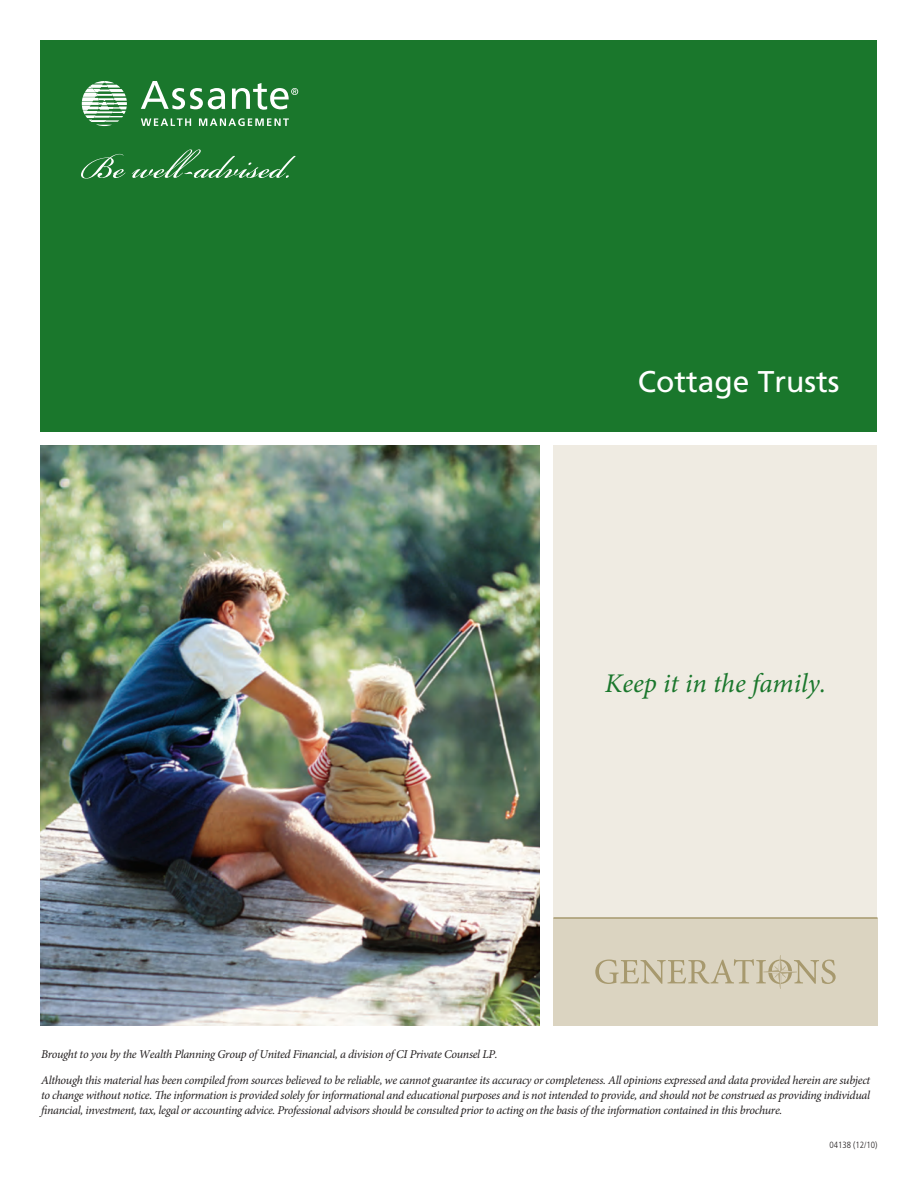
<style>
.page{position:relative;width:918px;height:1188px;background:#fff}
.page>*{position:absolute;margin:0;border:0;box-sizing:border-box;transform-origin:0 0}
.t1{font:30px "Frutiger";color:#fff}
.t2{font:italic 27px "Minion Pro";color:#1a772c}
.t3{font:italic 12px/25.8px "Minion Pro";letter-spacing:-.025em;color:#231f20}
.t4{font:300 condensed 9px "Frutiger";color:#231f20}
</style>
<div class="page">
<img style="left:40px;top:446px;width:500px;height:580px">
<div style="left:40px;top:40px;width:838px;height:392px;background:#1a772c"></div>
<svg style="left:81px;top:154px;width:45px;height:25px"></svg>
<svg style="left:132px;top:149px;width:164px;height:29px"></svg>
<svg style="left:82px;top:81px;width:45px;height:45px"></svg>
<svg style="left:141px;top:81px;width:84px;height:28px"></svg>
<svg style="left:141px;top:118px;width:50px;height:8px"></svg>
<svg style="left:199px;top:118px;width:90px;height:8px"></svg>
<svg style="left:232px;top:83px;width:66px;height:27px"></svg>
<div style="left:553px;top:446px;width:324px;height:472px;background:#efebe2"></div>
<div style="left:553px;top:918px;width:325px;height:108px;background:#dbd4c1"></div>
<svg style="left:595px;top:955px;width:241px;height:34px"></svg>
<hr style="left:553px;top:917px;width:324px;height:2px;background:#a7996e">
<h1 class="t1" style="left:638px;top:364px;width:203px">Cottage Trusts</h1>
<h2 class="t2" style="left:605px;top:665px;width:223px">Keep it in the family.</h2>
<p class="t3" style="left:41px;top:1041px;width:831px">Brought to you by the Wealth Planning Group of United Financial, a division of CI Private Counsel LP.<br>Although this material has been compiled from sources believed to be reliable, we cannot guarantee its accuracy or completeness. All opinions expressed and data provided herein are subject</p>
<p class="t3" style="left:41px;top:1087px;width:830px;line-height:15px">to change without notice. The information is provided solely for informational and educational purposes and is not intended to provide, and should not be construed as providing individual financial, investment, tax, legal or accounting advice. Professional advisors should be consulted prior to acting on the basis of the information contained in this brochure.</p>
<p class="t4" style="left:829px;top:1139px;width:50px">04138 (12/10)</p>
</div>
